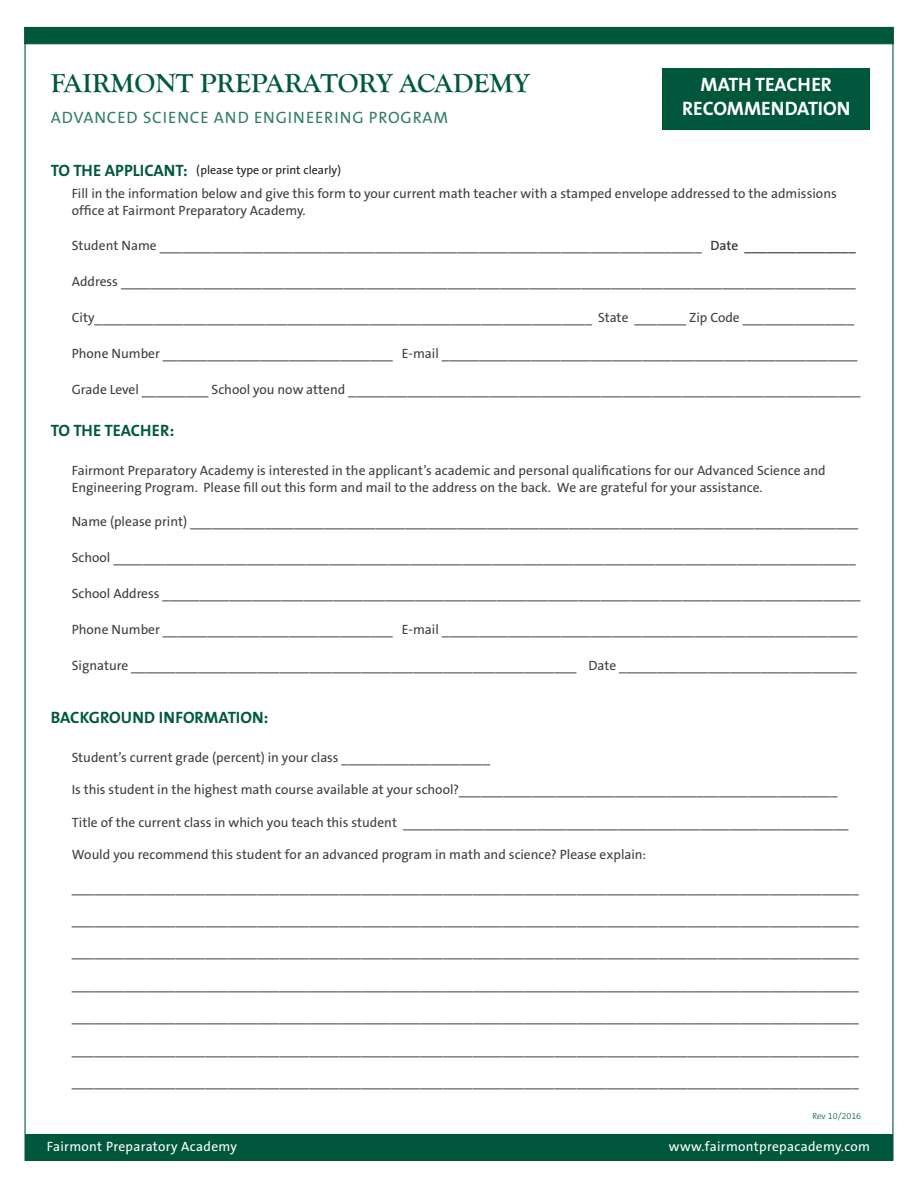
<style>
.page{position:relative;width:918px;height:1188px;background:#fff}
.page>*{position:absolute;margin:0;border:0;box-sizing:border-box;transform-origin:0 0}
.t1{font:700 27px "Goudy Old Style T";color:#00593b}
.t2{font:700 19.5px "The Sans B7";color:#fff}
.t3{font:700 16.5px "The Sans B7";color:#00593b}
.t4{font:16.5px "The Sans B5 Plain";letter-spacing:.05em;color:#327e65}
.t5{font:13.5px/16.2px "The Sans B5 Plain";color:#3e3e3f}
.t6{font:13.5px "The Sans B5 Plain";letter-spacing:.025em;color:#fff}
.t7{font:12px "The Sans B5 Plain";color:#231f20}
.Right_Body{font:300 9px "The Sans B3";color:#00573c}
.s1{font-family:"Calibri";font-size:13.5px}
.s2{font-family:"The Sans B6";font-weight:600}
</style>
<div class="page">
<div style="left:25px;top:1134px;width:868px;height:26px;background:#00573c"></div>
<div style="left:25px;top:27px;width:868px;height:17px;background:#00573c;border:1px solid #00573c"></div>
<div style="left:663px;top:68px;width:207px;height:61px;background:#00573c"></div>
<p class="t1" style="left:51px;top:68px;width:481px">FAIRMONT PREPARATORY ACADEMY</p>
<p class="t4" style="left:51px;top:108px;width:399px">ADVANCED SCIENCE AND ENGINEERING PROGRAM</p>
<p class="t2" style="left:700px;top:74px;width:133px">MATH TEACHER</p>
<p class="t2" style="left:682px;top:98px;width:170px">RECOMMENDATION</p>
<p class="t3" style="left:51px;top:161px;width:138px">TO THE APPLICANT:</p>
<p class="t7" style="left:196px;top:164px;width:146px"><span class="s1">(</span>please type or print clearly)</p>
<p class="t5" style="left:72px;top:186px;width:767px">Fill in the information below and give this form to your current math teacher with a stamped envelope addressed to the admissions office at Fairmont Preparatory Academy.</p>
<p class="t5" style="left:72px;top:238px;width:785px">Student Name _________________________________________________________________________ <span class="s2">Date _______________</span></p>
<p class="t5" style="left:72px;top:274px;width:786px">Address ___________________________________________________________________________________________________</p>
<p class="t5" style="left:72px;top:310px;width:784px">City___________________________________________________________________ State _______ Zip Code _______________</p>
<p class="t5" style="left:72px;top:346px;width:787px">Phone Number _______________________________ E-mail ________________________________________________________</p>
<p class="t5" style="left:72px;top:382px;width:790px">Grade Level _________ School you now attend _____________________________________________________________________</p>
<p class="t3" style="left:51px;top:421px;width:125px">TO THE TEACHER:</p>
<p class="t5" style="left:72px;top:463px;width:756px">Fairmont Preparatory Academy is interested in the applicant’s academic and personal qualifications for our Advanced Science and<br>Engineering Program. Please fill out this form and mail to the address on the back. We are grateful for your assistance.</p>
<p class="t5" style="left:72px;top:513px;width:788px">Name (please print) __________________________________________________________________________________________</p>
<p class="t5" style="left:72px;top:549px;width:786px">School ____________________________________________________________________________________________________</p>
<p class="t5" style="left:72px;top:585px;width:790px">School Address ______________________________________________________________________________________________</p>
<p class="t5" style="left:72px;top:621px;width:787px">Phone Number _______________________________ E-mail ________________________________________________________</p>
<p class="t5" style="left:72px;top:657px;width:787px">Signature ____________________________________________________________ Date ________________________________</p>
<p class="t3" style="left:51px;top:709px;width:219px">BACKGROUND INFORMATION:</p>
<p class="t5" style="left:72px;top:750px;width:420px">Student’s current grade (percent) in your class ____________________</p>
<p class="t5" style="left:72px;top:782px;width:767px">Is this student in the highest math course available at your school?___________________________________________________</p>
<p class="t5" style="left:72px;top:815px;width:778px">Title of the current class in which you teach this student ____________________________________________________________</p>
<p class="t5" style="left:72px;top:847px;width:576px">Would you recommend this student for an advanced program in math and science? Please explain:</p>
<p class="t5" style="left:72px;top:879px;width:789px">__________________________________________________________________________________________________________</p>
<p class="t5" style="left:72px;top:912px;width:789px">__________________________________________________________________________________________________________</p>
<p class="t5" style="left:72px;top:944px;width:789px">__________________________________________________________________________________________________________</p>
<p class="t5" style="left:72px;top:977px;width:789px">__________________________________________________________________________________________________________</p>
<p class="t5" style="left:72px;top:1009px;width:789px">__________________________________________________________________________________________________________</p>
<p class="t5" style="left:72px;top:1041px;width:789px">__________________________________________________________________________________________________________</p>
<p class="t5" style="left:72px;top:1074px;width:789px">__________________________________________________________________________________________________________</p>
<p class="Right_Body" style="left:813px;top:1111px;width:50px">Rev 10/2016</p>
<p class="t6" style="left:47px;top:1139px;width:192px">Fairmont Preparatory Academy</p>
<p class="t6" style="left:669px;top:1139px;width:203px">www.fairmontprepacademy.com</p>
</div>
